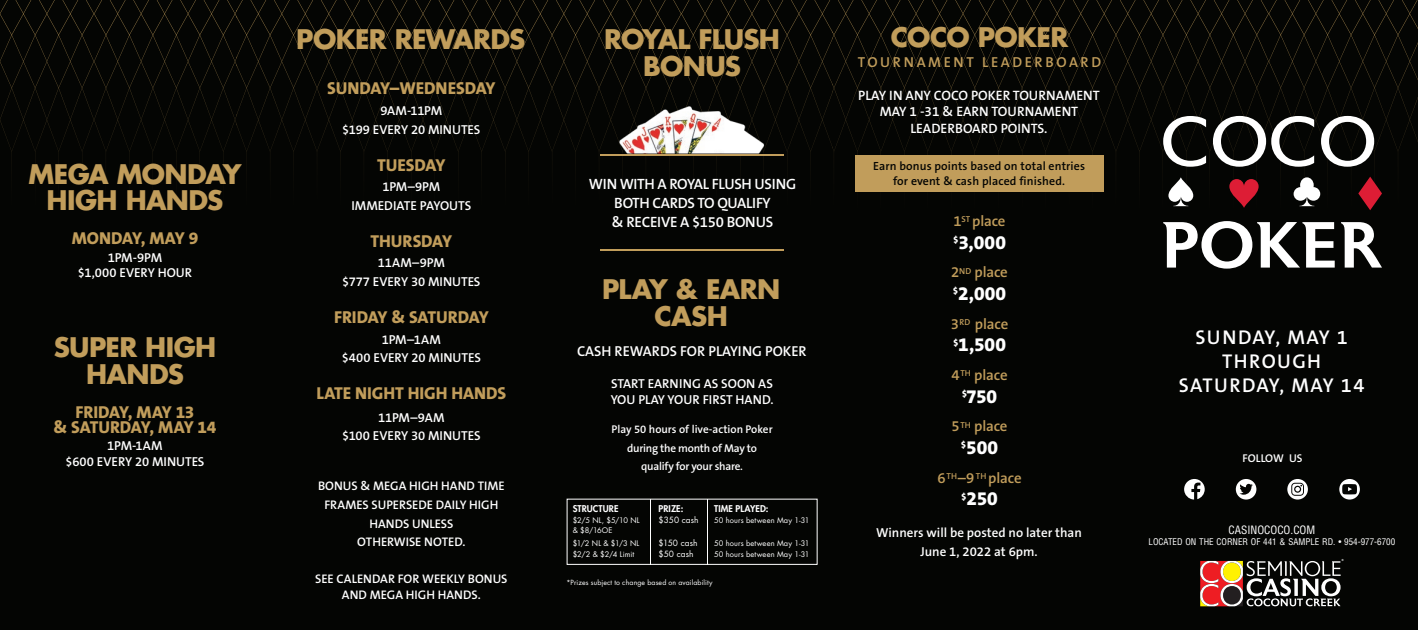
<style>
.page{position:relative;width:1418px;height:630px;background:#040503}
.page>*{position:absolute;margin:0;border:0;box-sizing:border-box;transform-origin:0 0}
.t1{font:700 26.25px/26.5px "Futura Std";letter-spacing:-.025em;color:#c19d5b;text-align:center}
.t2{font:600 20px/24px "The Sans B6";letter-spacing:.07em;color:#fff;text-align:center}
.t3{font:800 19.25px "The Sans B8";color:#fff}
.t4{font:800 17.38px/15.1px "The Sans B8";letter-spacing:-.005em;color:#c19d5b;text-align:center}
.t5{font:600 15px/18.8px "The Sans B6";letter-spacing:-.02em;color:#fff;text-align:center}
.t6{font:600 14.88px "The Sans B6";letter-spacing:-.01em;color:#c19d5b}
.t7{font:600 14.5px "The Sans B6";color:#fff}
.t8{font:600 14.5px "The Sans B6";letter-spacing:.18em;color:#c19d5b}
.t9{font:600 13.62px/16.4px "The Sans B6";color:#fff;text-align:center}
.t10{font:600 13px/18.5px "The Sans B6";color:#fff;text-align:center}
.t11{font:600 12.5px/18.5px "The Sans B6";color:#fff;text-align:center}
.t12{font:600 11.88px/14.2px "The Sans B6";letter-spacing:.01em;color:#040503;text-align:center}
.t13{font:600 11.25px/18.8px "The Sans B6";letter-spacing:-.02em;color:#fff;text-align:center}
.t14{font:condensed 11.25px "Helvetica LT Std";color:#fff}
.t15{font:600 11.25px "The Sans B6";color:#fff}
.t16{font:800 9.12px "Futura Std";letter-spacing:.01em;color:#fff}
.t17{font:condensed 9px "Helvetica LT Std";color:#fff}
.t18{font:8.38px/11.4px "Futura Std";letter-spacing:.01em;color:#fff}
.t19{font:7.5px/11.4px "Futura Std";letter-spacing:.02em;color:#fff}
.t20{font:7px "Futura Std";letter-spacing:.015em;color:#fff}
</style>
<div class="page">
<svg style="left:540px;top:0;width:292px;height:161px"></svg>
<svg style="left:237px;top:0;width:303px;height:161px"></svg>
<svg style="left:832px;top:0;width:293px;height:192px"></svg>
<svg style="left:1125px;top:0;width:293px;height:207px"></svg>
<svg style="left:1339px;top:479px;width:20px;height:21px"></svg>
<svg style="left:1287px;top:479px;width:20px;height:21px"></svg>
<svg style="left:1184px;top:479px;width:20px;height:21px"></svg>
<svg style="left:1235px;top:479px;width:21px;height:21px"></svg>
<svg style="left:1200px;top:559px;width:143px;height:47px"></svg>
<svg style="left:0;top:0;width:237px;height:161px"></svg>
<svg style="left:1168px;top:177px;width:25px;height:29px"></svg>
<svg style="left:1229px;top:179px;width:29px;height:29px"></svg>
<svg style="left:1293px;top:177px;width:27px;height:29px"></svg>
<svg style="left:1358px;top:177px;width:24px;height:33px"></svg>
<svg style="left:1163px;top:221px;width:171px;height:48px"></svg>
<svg style="left:1341px;top:222px;width:41px;height:46px"></svg>
<svg style="left:1163px;top:116px;width:43px;height:51px"></svg>
<svg style="left:1213px;top:116px;width:101px;height:51px"></svg>
<svg style="left:1321px;top:116px;width:53px;height:51px"></svg>
<div style="left:854px;top:156px;width:249px;height:36px;background:#c19d5b"></div>
<img style="left:608px;top:102px;width:164px;height:52px">
<hr style="left:620px;top:153px;width:144px;height:2px;background:#231f20">
<hr style="left:600px;top:154px;width:184px;height:2px;background:#c19d5b">
<hr style="left:600px;top:249px;width:184px;height:2px;background:#c19d5b">
<div style="left:566px;top:499px;width:251px;height:66px;border:1px solid #fff"></div>
<hr style="left:650px;top:500px;width:1px;height:65px;background:#fff">
<hr style="left:706px;top:500px;width:1px;height:65px;background:#fff">
<h1 class="t1" style="left:29px;top:160px;width:214px">MEGA MONDAY<br>HIGH HANDS</h1>
<h3 class="t4" style="left:72px;top:232px;width:128px">MONDAY, MAY 9</h3>
<p class="t10" style="left:78px;top:250px;width:116px;line-height:15.1px">1PM-9PM<br>$1,000 EVERY HOUR</p>
<h1 class="t1" style="left:54px;top:334px;width:164px">SUPER HIGH<br>HANDS</h1>
<h3 class="t4" style="left:54px;top:405px;width:164px">FRIDAY, MAY 13<br>&amp; SATURDAY, MAY 14</h3>
<p class="t10" style="left:66px;top:439px;width:140px;line-height:15.1px">1PM-1AM<br>$600 EVERY 20 MINUTES</p>
<h1 class="t1" style="left:296px;top:26px;width:230px">POKER REWARDS</h1>
<h3 class="t4" style="left:327px;top:81px;width:170px">SUNDAY–WEDNESDAY</h3>
<p class="t10" style="left:342px;top:102px;width:140px">9AM-11PM<br>$199 EVERY 20 MINUTES</p>
<h3 class="t4" style="left:377px;top:158px;width:70px">TUESDAY</h3>
<p class="t10" style="left:351px;top:178px;width:122px">1PM–9PM<br>IMMEDIATE PAYOUTS</p>
<h3 class="t4" style="left:370px;top:234px;width:83px">THURSDAY</h3>
<p class="t10" style="left:342px;top:254px;width:140px">11AM–9PM<br>$777 EVERY 30 MINUTES</p>
<h3 class="t4" style="left:334px;top:310px;width:156px">FRIDAY &amp; SATURDAY</h3>
<p class="t10" style="left:342px;top:330px;width:141px">1PM–1AM<br>$400 EVERY 20 MINUTES</p>
<h3 class="t4" style="left:316px;top:386px;width:191px">LATE NIGHT HIGH HANDS</h3>
<p class="t10" style="left:342px;top:409px;width:140px">11PM–9AM<br>$100 EVERY 30 MINUTES</p>
<p class="t11" style="left:318px;top:477px;width:188px">BONUS &amp; MEGA HIGH HAND TIME<br>FRAMES SUPERSEDE DAILY HIGH<br>HANDS UNLESS<br>OTHERWISE NOTED.</p>
<p class="t11" style="left:315px;top:571px;width:194px;line-height:16.4px">SEE CALENDAR FOR WEEKLY BONUS<br>AND MEGA HIGH HANDS.</p>
<h1 class="t1" style="left:604px;top:26px;width:177px">ROYAL FLUSH<br>BONUS</h1>
<p class="t5" style="left:589px;top:175px;width:209px">WIN WITH A ROYAL FLUSH USING<br>BOTH CARDS TO QUALIFY<br>&amp; RECEIVE A $150 BONUS</p>
<h1 class="t1" style="left:602px;top:276px;width:179px">PLAY &amp; EARN<br>CASH</h1>
<p class="t7" style="left:577px;top:343px;width:231px">CASH REWARDS FOR PLAYING POKER</p>
<p class="t10" style="left:610px;top:376px;width:164px;line-height:15.6px;text-align:left">START EARNING AS SOON AS<br>YOU PLAY YOUR FIRST HAND.</p>
<p class="t13" style="left:611px;top:420px;width:163px">Play 50 hours of live-action Poker during the month of May to qualify for your share.</p>
<p class="t16" style="left:572px;top:503px;width:47px">STRUCTURE</p>
<p class="t19" style="left:572px;top:516px;width:69px;line-height:9.5px">$2/5 NL, $5/10 NL &amp; $8/16OE</p>
<p class="t19" style="left:572px;top:538px;width:68px">$1/2 NL &amp; $1/3 NL $2/2 &amp; $2/4 Limit</p>
<p class="t16" style="left:658px;top:503px;width:26px">PRIZE:</p>
<p class="t18" style="left:658px;top:515px;width:41px">$350 cash</p>
<p class="t18" style="left:658px;top:537px;width:40px">$150 cash $50 cash</p>
<p class="t16" style="left:714px;top:503px;width:56px">TIME PLAYED:</p>
<p class="t19" style="left:714px;top:515px;width:97px">50 hours between May 1-31</p>
<p class="t19" style="left:714px;top:538px;width:97px">50 hours between May 1-31<br>50 hours between May 1-31</p>
<p class="t20" style="left:566px;top:578px;width:147px">*Prizes subject to change based on availability</p>
<h1 class="t1" style="left:891px;top:23px;width:179px">COCO POKER</h1>
<p class="t8" style="left:858px;top:54px;width:245px">TOURNAMENT LEADERBOARD</p>
<p class="t9" style="left:858px;top:88px;width:243px">PLAY IN ANY COCO POKER TOURNAMENT<br>MAY 1 -31 &amp; EARN TOURNAMENT<br>LEADERBOARD POINTS.</p>
<p class="t12" style="left:873px;top:160px;width:213px">Earn bonus points based on total entries for event &amp; cash placed finished.</p>
<p class="t6" style="left:953px;top:213px;width:53px">1<sup>ST</sup> place</p>
<h3 class="t3" style="left:953px;top:232px;width:54px"><sup>$</sup>3,000</h3>
<p class="t6" style="left:951px;top:264px;width:58px">2<sup>ND</sup> place</p>
<h3 class="t3" style="left:953px;top:283px;width:55px"><sup>$</sup>2,000</h3>
<p class="t6" style="left:950px;top:316px;width:59px">3<sup>RD</sup> place</p>
<h3 class="t3" style="left:953px;top:335px;width:55px"><sup>$</sup>1,500</h3>
<p class="t6" style="left:951px;top:367px;width:58px">4<sup>TH</sup> place</p>
<h3 class="t3" style="left:962px;top:386px;width:37px"><sup>$</sup>750</h3>
<p class="t6" style="left:951px;top:419px;width:57px">5<sup>TH</sup> place</p>
<h3 class="t3" style="left:961px;top:437px;width:39px"><sup>$</sup>500</h3>
<p class="t6" style="left:937px;top:470px;width:86px">6<sup>TH</sup>–9 <sup>TH</sup> place</p>
<h3 class="t3" style="left:961px;top:489px;width:38px"><sup>$</sup>250</h3>
<p class="t10" style="left:876px;top:524px;width:207px">Winners will be posted no later than<br>June 1, 2022 at 6pm.</p>
<h2 class="t2" style="left:1179px;top:326px;width:187px">SUNDAY, MAY 1<br>THROUGH<br>SATURDAY, MAY 14</h2>
<p class="t15" style="left:1242px;top:452px;width:61px">FOLLOW US</p>
<p class="t14" style="left:1228px;top:523px;width:88px">CASINOCOCO.COM</p>
<p class="t17" style="left:1148px;top:536px;width:248px">LOCATED ON THE CORNER OF 441 &amp; SAMPLE RD. • 954-977-6700</p>
</div>
